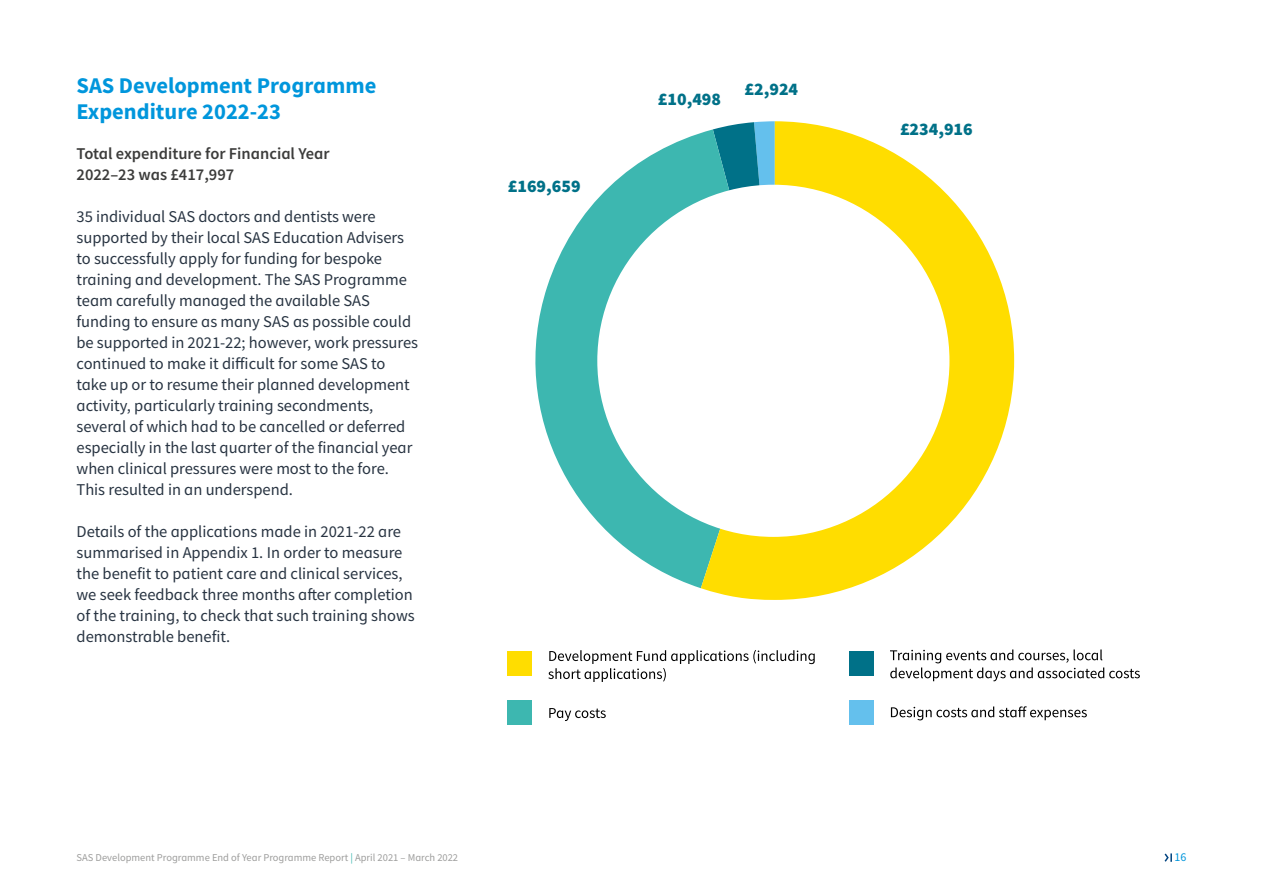
<style>
.page{position:relative;width:1263px;height:893px;background:#fff}
.page>*{position:absolute;margin:0;border:0;box-sizing:border-box;transform-origin:0 0}
.t1{font:700 22.5px/25.5px "Source Sans Pro";color:#0096dc}
.t2{font:900 17.7px "Source Sans Pro";color:#007188}
.t3{font:16.5px/21px "Source Sans Pro";color:#283442}
.t4{font:600 16.5px/21px "Source Sans Pro";color:#3c3c3b}
.t5{font:12px "Source Sans Pro";color:#0096dc}
.t6{font:10.5px "Source Sans Pro";color:#9d9d9c}
.s1{color:#3db7b0}
</style>
<div class="page">
<svg style="left:1164px;top:853px;width:8px;height:9px"></svg>
<svg style="left:535px;top:133px;width:166px;height:455px;fill:#3db7b0"></svg>
<svg style="left:701px;top:121px;width:313px;height:479px;fill:#fd0"></svg>
<div style="left:597px;top:185px;width:352px;height:352px;background:#fff;border-radius:50%"></div>
<svg style="left:548px;top:650px;width:267px;height:32px"></svg>
<svg style="left:549px;top:708px;width:57px;height:13px"></svg>
<div style="left:507px;top:651px;width:25px;height:25px;background:#fd0"></div>
<div style="left:507px;top:700px;width:25px;height:24px;background:#3db7b0"></div>
<svg style="left:890px;top:649px;width:250px;height:32px"></svg>
<svg style="left:891px;top:706px;width:196px;height:14px"></svg>
<div style="left:849px;top:651px;width:25px;height:25px;background:#007188"></div>
<div style="left:849px;top:700px;width:25px;height:24px;background:#64c0ed"></div>
<h1 class="t1" style="left:77px;top:73px;width:301px">SAS Development Programme<br>Expenditure 2022-23</h1>
<p class="t4" style="left:77px;top:143px;width:255px">Total expenditure for Financial Year<br>2022–23 was £417,997</p>
<p class="t3" style="left:77px;top:206px;width:343px">35 individual SAS doctors and dentists were supported by their local SAS Education Advisers to successfully apply for funding for bespoke training and development. The SAS Programme team carefully managed the available SAS funding to ensure as many SAS as possible could be supported in 2021-22; however, work pressures continued to make it difficult for some SAS to take up or to resume their planned development activity, particularly training secondments, several of which had to be cancelled or deferred especially in the last quarter of the financial year when clinical pressures were most to the fore.<br>This resulted in an underspend.</p>
<p class="t3" style="left:77px;top:521px;width:340px">Details of the applications made in 2021-22 are summarised in Appendix 1. In order to measure the benefit to patient care and clinical services, we seek feedback three months after completion of the training, to check that such training shows demonstrable benefit.</p>
<p class="t2" style="left:508px;top:174px;width:74px">£169,659</p>
<p class="t2" style="left:658px;top:87px;width:65px">£10,498</p>
<p class="t2" style="left:744px;top:77px;width:55px">£2,924</p>
<p class="t2" style="left:900px;top:116px;width:74px">£234,916</p>
<p class="t6" style="left:77px;top:850px;width:383px">SAS Development Programme End of Year Programme Report <span class="s1">|</span> April 2021 – March 2022</p>
<p class="t5" style="left:1174px;top:850px;width:13px">16</p>
</div>
